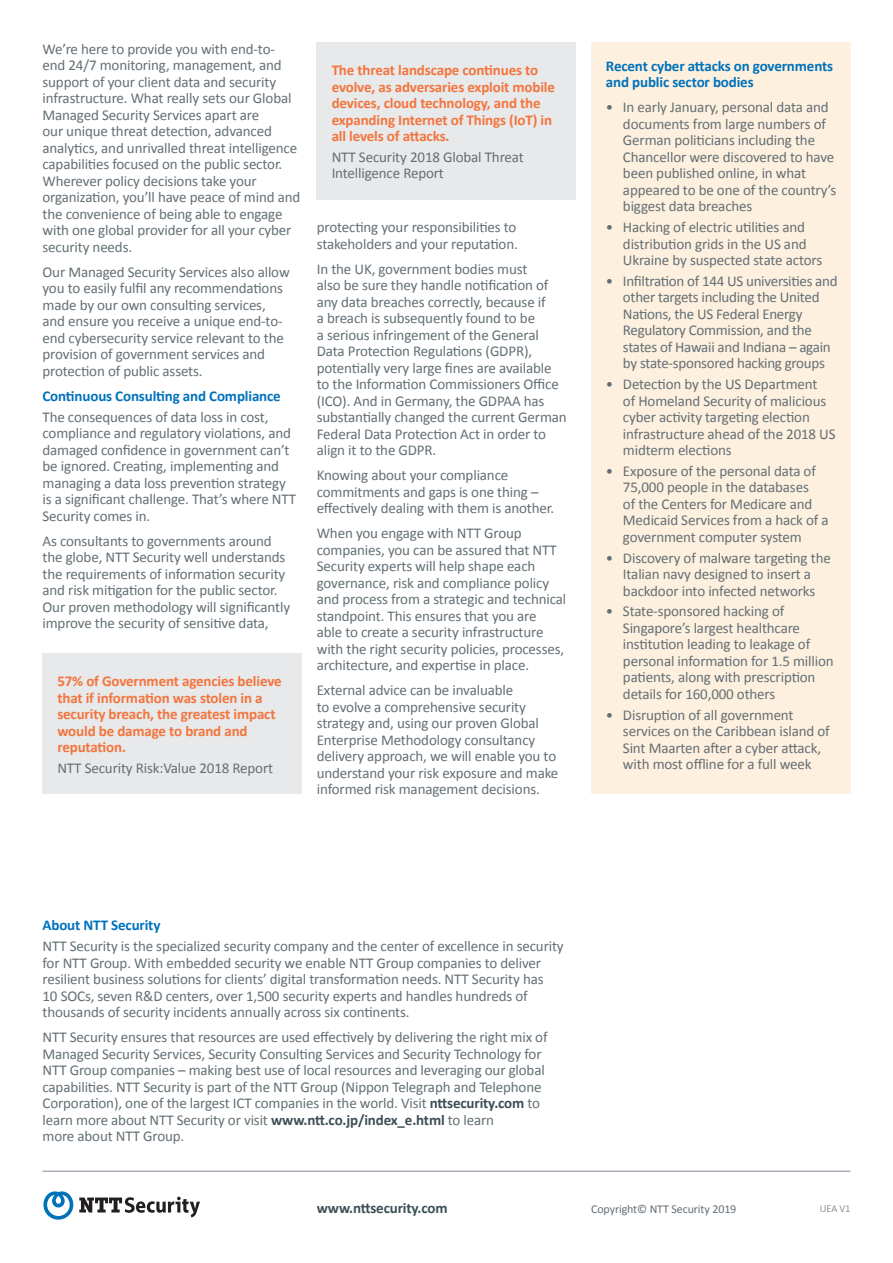
<style>
.page{position:relative;width:893px;height:1263px;background:#fff}
.page>*{position:absolute;margin:0;border:0;box-sizing:border-box;transform-origin:0 0}
.t1{font:15px/16.5px "Calibri";letter-spacing:-.01em;color:#636f75}
.t2{font:700 15px/16.5px "Calibri";letter-spacing:-.01em;color:#f3753d}
.t3{font:700 15px/16.5px "Calibri";letter-spacing:-.01em;color:#0072bc}
.t4{font:700 15px "Calibri";letter-spacing:-.01em;color:#3c4f56}
.t5{font:12px "Calibri";letter-spacing:-.01em;color:#636f75}
.t6{font:300 10.5px "Calibri";color:#636f75}
.s1{font-weight:700;color:#3c4f56}
</style>
<div class="page">
<hr style="left:43px;top:1171px;width:807px;height:1px;background:#828f9a">
<svg style="left:43px;top:1191px;width:30px;height:29px"></svg>
<svg style="left:79px;top:1197px;width:121px;height:20px"></svg>
<div style="left:43px;top:654px;width:259px;height:140px;background:#e8e9eb"></div>
<div style="left:591px;top:43px;width:259px;height:751px;background:#fef0df"></div>
<div style="left:317px;top:43px;width:259px;height:157px;background:#e8e9eb"></div>
<p class="t1" style="left:43px;top:40px;width:259px">We’re here to provide you with end-to&shy;end 24/7 monitoring, management, and support of your client data and security infrastructure. What really sets our Global Managed Security Services apart are<br>our unique threat detection, advanced analytics, and unrivalled threat intelligence capabilities focused on the public sector.<br>Wherever policy decisions take your organization, you’ll have peace of mind and the convenience of being able to engage with one global provider for all your cyber security needs.</p>
<p class="t1" style="left:43px;top:263px;width:249px">Our Managed Security Services also allow you to easily fulfil any recommendations made by our own consulting services, and ensure you receive a unique end-to&shy;end cybersecurity service relevant to the provision of government services and protection of public assets.</p>
<p class="t3" style="left:43px;top:387px;width:240px">Continuous Consulting and Compliance</p>
<p class="t1" style="left:43px;top:408px;width:255px">The consequences of data loss in cost, compliance and regulatory violations, and damaged confidence in government can’t be ignored. Creating, implementing and managing a data loss prevention strategy is a significant challenge. That’s where NTT Security comes in.</p>
<p class="t1" style="left:43px;top:532px;width:249px">As consultants to governments around the globe, NTT Security well understands the requirements of information security and risk mitigation for the public sector.<br>Our proven methodology will significantly improve the security of sensitive data,</p>
<p class="t2" style="left:57px;top:673px;width:226px">57% of Government agencies believe that if information was stolen in a security breach, the greatest impact would be damage to brand and reputation.</p>
<p class="t1" style="left:57px;top:759px;width:217px">NTT Security Risk:Value 2018 Report</p>
<p class="t2" style="left:332px;top:62px;width:225px">The threat landscape continues to evolve, as adversaries exploit mobile devices, cloud technology, and the expanding Internet of Things (IoT) in all levels of attacks.</p>
<p class="t1" style="left:332px;top:148px;width:194px">NTT Security 2018 Global Threat<br>Intelligence Report</p>
<p class="t1" style="left:317px;top:218px;width:203px">protecting your responsibilities to stakeholders and your reputation.</p>
<p class="t1" style="left:317px;top:260px;width:251px">In the UK, government bodies must<br>also be sure they handle notification of any data breaches correctly, because if<br>a breach is subsequently found to be<br>a serious infringement of the General Data Protection Regulations (GDPR), potentially very large fines are available to the Information Commissioners Office (ICO). And in Germany, the GDPAA has substantially changed the current German Federal Data Protection Act in order to align it to the GDPR.</p>
<p class="t1" style="left:317px;top:466px;width:239px">Knowing about your compliance commitments and gaps is one thing – effectively dealing with them is another.</p>
<p class="t1" style="left:317px;top:524px;width:251px">When you engage with NTT Group companies, you can be assured that NTT Security experts will help shape each governance, risk and compliance policy and process from a strategic and technical standpoint. This ensures that you are<br>able to create a security infrastructure with the right security policies, processes, architecture, and expertise in place.</p>
<p class="t1" style="left:317px;top:681px;width:243px">External advice can be invaluable<br>to evolve a comprehensive security strategy and, using our proven Global Enterprise Methodology consultancy delivery approach, we will enable you to understand your risk exposure and make informed risk management decisions.</p>
<p class="t3" style="left:606px;top:57px;width:229px">Recent cyber attacks on governments and public sector bodies</p>
<p class="t1" style="left:623px;top:98px;width:215px;text-indent:-17px">• In early January, personal data and documents from large numbers of<br>German politicians including the<br>Chancellor were discovered to have been published online, in what appeared to be one of the country’s biggest data breaches</p>
<p class="t1" style="left:623px;top:218px;width:201px;text-indent:-17px">• Hacking of electric utilities and distribution grids in the US and<br>Ukraine by suspected state actors</p>
<p class="t1" style="left:623px;top:272px;width:216px;text-indent:-17px">• Infiltration of 144 US universities and other targets including the United Nations, the US Federal Energy Regulatory Commission, and the states of Hawaii and Indiana – again by state-sponsored hacking groups</p>
<p class="t1" style="left:623px;top:375px;width:214px;text-indent:-17px">• Detection by the US Department<br>of Homeland Security of malicious cyber activity targeting election infrastructure ahead of the 2018 US midterm elections</p>
<p class="t1" style="left:623px;top:462px;width:207px;text-indent:-17px">• Exposure of the personal data of<br>75,000 people in the databases<br>of the Centers for Medicare and<br>Medicaid Services from a hack of a government computer system</p>
<p class="t1" style="left:606px;top:549px;width:226px;text-align:center">• Discovery of malware targeting the<br>Italian navy designed to insert a backdoor into infected networks</p>
<p class="t1" style="left:623px;top:602px;width:212px;text-indent:-17px">• State-sponsored hacking of<br>Singapore’s largest healthcare institution leading to leakage of personal information for 1.5 million patients, along with prescription details for 160,000 others</p>
<p class="t1" style="left:623px;top:706px;width:208px;text-indent:-17px">• Disruption of all government services on the Caribbean island of Sint Maarten after a cyber attack, with most offline for a full week</p>
<p class="t3" style="left:43px;top:917px;width:119px">About NTT Security</p>
<p class="t1" style="left:43px;top:937px;width:523px">NTT Security is the specialized security company and the center of excellence in security for NTT Group. With embedded security we enable NTT Group companies to deliver resilient business solutions for clients’ digital transformation needs. NTT Security has<br>10 SOCs, seven R&amp;D centers, over 1,500 security experts and handles hundreds of thousands of security incidents annually across six continents.</p>
<p class="t1" style="left:43px;top:1028px;width:507px">NTT Security ensures that resources are used effectively by delivering the right mix of Managed Security Services, Security Consulting Services and Security Technology for NTT Group companies – making best use of local resources and leveraging our global capabilities. NTT Security is part of the NTT Group (Nippon Telegraph and Telephone Corporation), one of the largest ICT companies in the world. Visit <span class="s1">nttsecurity.com</span> to learn more about NTT Security or visit <span class="s1">www.ntt.co.jp/index_e.html</span> to learn<br>more about NTT Group.</p>
<p class="t4" style="left:317px;top:1197px;width:132px">www.nttsecurity.com</p>
<p class="t5" style="left:591px;top:1201px;width:147px">Copyright© NTT Security 2019</p>
<p class="t6" style="left:820px;top:1202px;width:32px">UEA V1</p>
</div>
